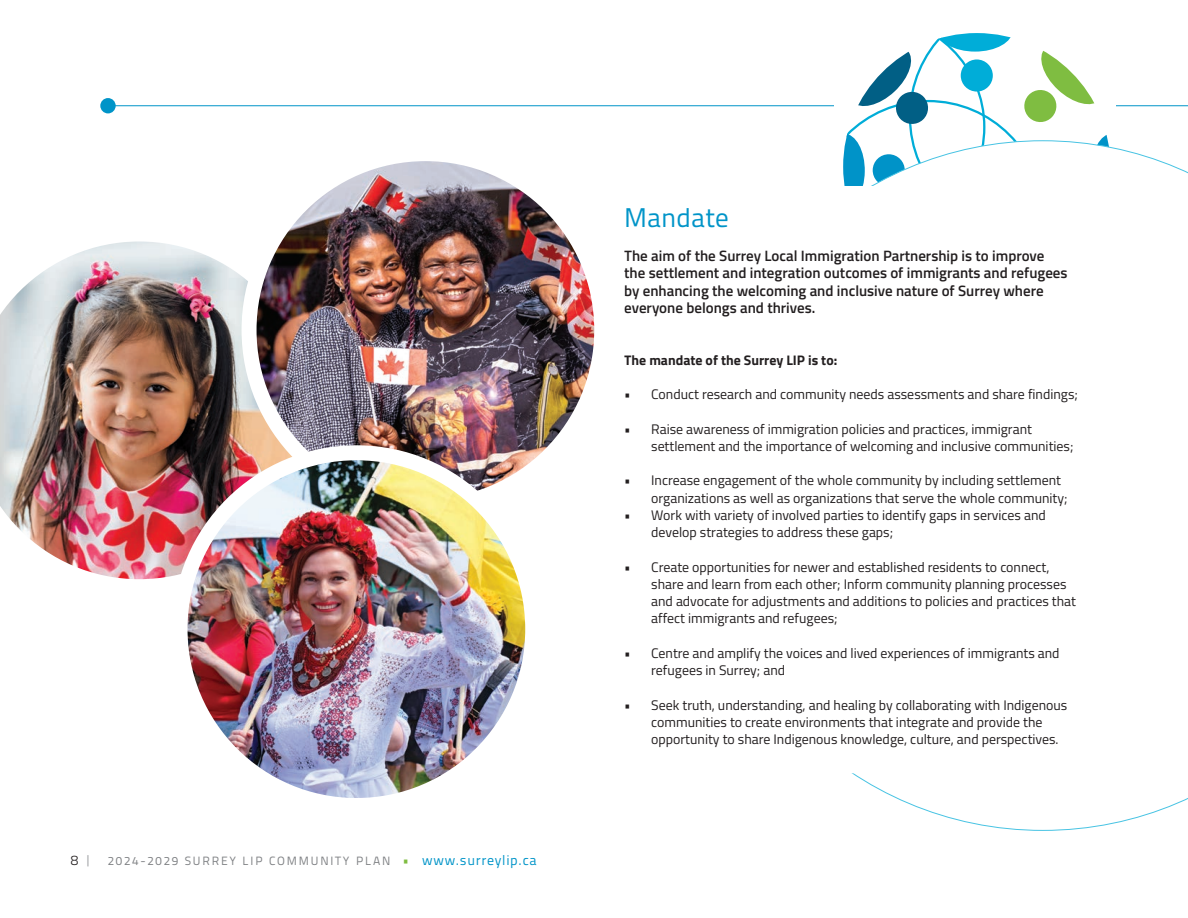
<style>
.page{position:relative;width:1188px;height:918px;background:#fff}
.page>*{position:absolute;margin:0;border:0;box-sizing:border-box;transform-origin:0 0}
.headline{font:27px "Titillium Text 25 L 400 wt";color:#0094c8}
._1st_paragraph{font:600 15px/17.2px "Titillium Web";color:#231f20}
.t1{font:13.8px/17.2px "Titillium Web";color:#231f20}
.t2{font:700 13.8px "Titillium Web";color:#231f20}
.t3{font:12px "Titillium Text 25 L 400 wt";letter-spacing:.15em;color:#808285}
.s1{font-family:"Titillium Text 25 L 250 wt";font-size:13.8px;color:#231f20}
.s2{font-family:"Titillium Text 25 L 250 wt";font-size:13.8px;color:#939598}
.s3{font-size:13.8px;color:#7fbd41}
.s4{font-size:13.8px;color:#0094c8}
</style>
<div class="page">
<hr style="left:109px;top:105px;width:1079px;height:1px;background:#0094c8">
<div style="left:100px;top:98px;width:16px;height:15px;background:#0094c8;border-radius:50%"></div>
<div style="left:834px;top:30px;width:282px;height:292px;background:#fff"></div>
<svg style="left:846px;top:33px;width:262px;height:107px"></svg>
<svg style="left:843px;top:140px;width:345px;height:691px"></svg>
<svg style="left:843px;top:178px;width:259px;height:603px"></svg>
<img style="left:0;top:241px;width:292px;height:339px">
<img style="left:249px;top:154px;width:353px;height:352px;border-radius:176px">
<div style="left:242px;top:146px;width:367px;height:368px;border:15px solid #fff;border-radius:50%"></div>
<img style="left:180px;top:453px;width:353px;height:353px;border-radius:176px">
<div style="left:173px;top:445px;width:367px;height:368px;border:15px solid #fff;border-radius:50%"></div>
<p class="t3" style="left:71px;top:852px;width:467px"><span class="s1">8</span> <span class="s2">|</span> 2024-2029 SURREY LIP COMMUNITY PLAN <span class="s3">•</span> <span class="s4">www.surreylip.ca</span></p>
<p class="headline" style="left:624px;top:197px;width:106px">Mandate</p>
<p class="_1st_paragraph" style="left:624px;top:246px;width:445px">The aim of the Surrey Local Immigration Partnership is to improve the settlement and integration outcomes of immigrants and refugees by enhancing the welcoming and inclusive nature of Surrey where everyone belongs and thrives.</p>
<p class="t2" style="left:624px;top:349px;width:215px">The mandate of the Surrey LIP is to:</p>
<p class="t1" style="left:624px;top:385px;width:455px">• Conduct research and community needs assessments and share findings;</p>
<p class="t1" style="left:651px;top:419px;width:424px;text-indent:-27px">• Raise awareness of immigration policies and practices, immigrant settlement and the importance of welcoming and inclusive communities;</p>
<p class="t1" style="left:651px;top:471px;width:418px;text-indent:-27px">• Increase engagement of the whole community by including settlement organizations as well as organizations that serve the whole community;</p>
<p class="t1" style="left:651px;top:506px;width:396px;text-indent:-27px">• Work with variety of involved parties to identify gaps in services and develop strategies to address these gaps;</p>
<p class="t1" style="left:651px;top:557px;width:426px;text-indent:-27px">• Create opportunities for newer and established residents to connect, share and learn from each other; Inform community planning processes and advocate for adjustments and additions to policies and practices that affect immigrants and refugees;</p>
<p class="t1" style="left:651px;top:644px;width:410px;text-indent:-27px">• Centre and amplify the voices and lived experiences of immigrants and refugees in Surrey; and</p>
<p class="t1" style="left:651px;top:695px;width:418px;text-indent:-27px">• Seek truth, understanding, and healing by collaborating with Indigenous communities to create environments that integrate and provide the opportunity to share Indigenous knowledge, culture, and perspectives.</p>
</div>
